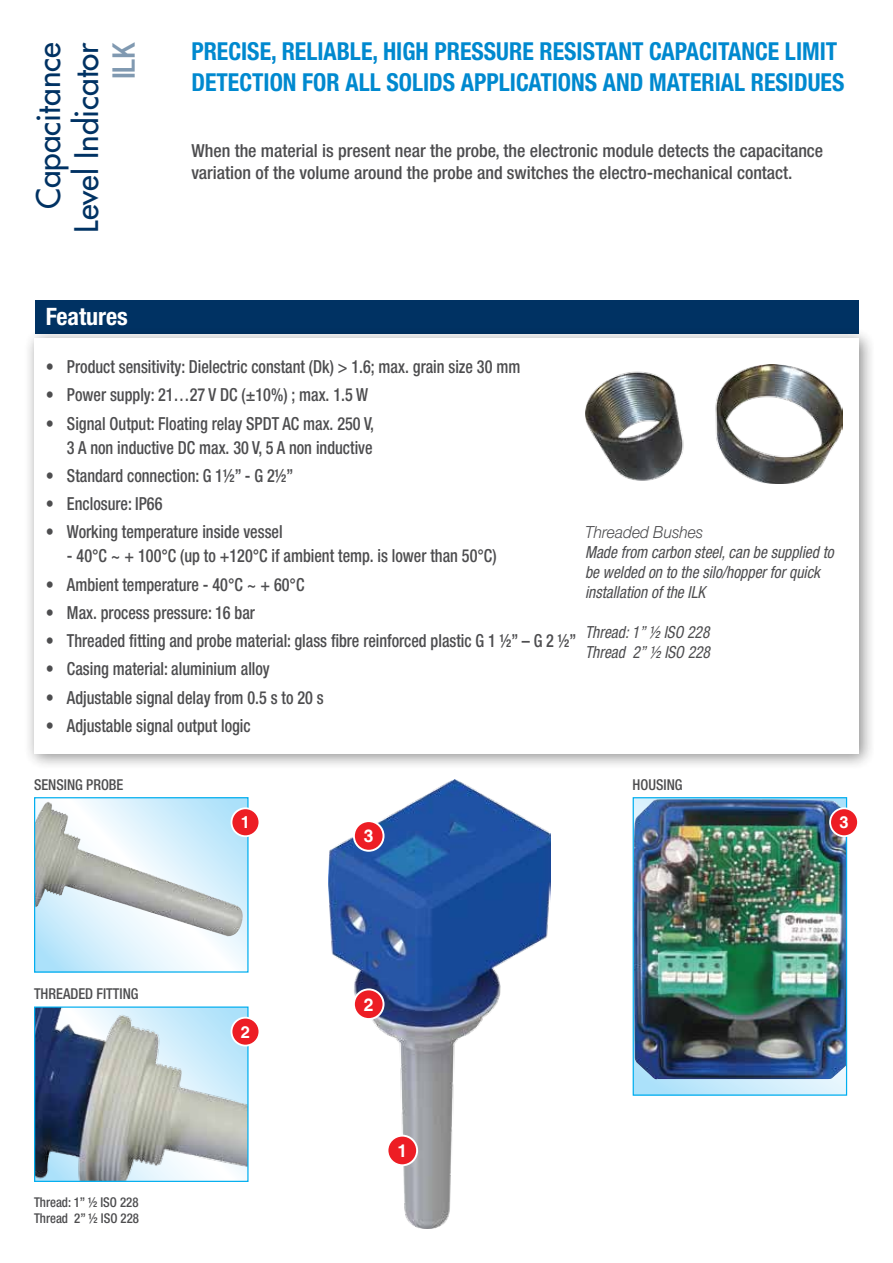
<style>
.page{position:relative;width:893px;height:1263px;background:#fff}
.page>*{position:absolute;margin:0;border:0;box-sizing:border-box;transform-origin:0 0}
.t1{font:500 31.65px/38px "Futura Std";color:#003263;text-align:right}
.t2{font:500 condensed 31.2px "Helvetica Neue LT Std";color:#8099b1}
.t3{font:700 condensed 24.75px/31px "Helvetica Neue LT Std";color:#0089cf;scale:.96 1}
.t4{font:700 condensed 24px "Helvetica Neue LT Std";color:#fff}
.t5{font:500 condensed 18px/24px "Helvetica Neue LT Std";color:#4d4d4f;text-align:right;scale:.9 1}
.t6{font:500 condensed 18px/21.6px "Helvetica Neue LT Std";color:#4d4d4f}
.t7{font:700 17.55px "Helvetica";color:#fff}
.t8{font:italic condensed 16.65px/20.1px "Helvetica Neue LT Std";color:#4d4d4f;scale:.93 1}
.t9{font:italic 300 16.65px "Helvetica Neue LT Std";color:#4d4d4f;scale:.93 1}
.t10{font:700 16.5px "Helvetica";color:#fff}
.t11{font:500 condensed 15px "Helvetica Neue LT Std";color:#4d4d4f;scale:.95 1}
.t12{font:500 condensed 13.5px/16.2px "Helvetica Neue LT Std";color:#4d4d4f;scale:.95 1}
</style>
<div class="page">
<div style="left:36px;top:300px;width:823px;height:33px;background:#003263"></div>
<div style="left:23px;top:327px;width:853px;height:444px;background:#000;opacity:.5"></div>
<div style="left:34px;top:338px;width:825px;height:416px;background:#fff"></div>
<img style="left:585px;top:364px;width:258px;height:120px">
<div style="left:633px;top:798px;width:213px;height:297px;background:linear-gradient(to right,#a7dffa,#e9f6fd)"></div>
<img style="left:635px;top:799px;width:210px;height:281px">
<div style="left:633px;top:797px;width:214px;height:299px;border:1px solid #00aeef"></div>
<div style="left:830px;top:808px;width:28px;height:28px;background:#ed1d24;border-radius:50%"></div>
<div style="left:829px;top:807px;width:30px;height:30px;border:2px solid #fff;border-radius:50%"></div>
<svg style="left:36px;top:799px;width:211px;height:171px"></svg>
<img style="left:36px;top:802px;width:211px;height:136px">
<div style="left:34px;top:797px;width:215px;height:175px;border:1px solid #00aeef"></div>
<div style="left:231px;top:808px;width:28px;height:28px;background:#ed1d24;border-radius:50%"></div>
<div style="left:231px;top:807px;width:29px;height:30px;border:2px solid #fff;border-radius:50%"></div>
<img style="left:36px;top:1008px;width:211px;height:172px">
<div style="left:34px;top:1006px;width:215px;height:176px;border:1px solid #00aeef"></div>
<div style="left:231px;top:1018px;width:28px;height:27px;background:#ed1d24;border-radius:50%"></div>
<div style="left:231px;top:1017px;width:29px;height:29px;border:2px solid #fff;border-radius:50%"></div>
<img style="left:329px;top:779px;width:221px;height:450px">
<div style="left:387px;top:1135px;width:30px;height:30px;background:#ed1d24;border-radius:50%"></div>
<div style="left:386px;top:1135px;width:32px;height:31px;border:2px solid #fff;border-radius:50%"></div>
<div style="left:354px;top:989px;width:30px;height:30px;background:#ed1d24;border-radius:50%"></div>
<div style="left:353px;top:988px;width:31px;height:32px;border:2px solid #fff;border-radius:50%"></div>
<div style="left:354px;top:821px;width:30px;height:30px;background:#ed1d24;border-radius:50%"></div>
<div style="left:353px;top:820px;width:31px;height:32px;border:2px solid #fff;border-radius:50%"></div>
<h1 class="t1" style="left:30px;top:233px;width:192px;rotate:-90deg">Capacitance<br>Level Indicator</h1>
<h2 class="t2" style="left:105px;top:79px;width:39px;rotate:-90deg">ILK</h2>
<h3 class="t3" style="left:191px;top:36px;width:682px">PRECISE, RELIABLE, HIGH PRESSURE RESISTANT CAPACITANCE LIMIT<br>DETECTION FOR ALL SOLIDS APPLICATIONS AND MATERIAL RESIDUES</h3>
<p class="t6" style="left:191px;top:140px;width:633px">When the material is present near the probe, the electronic module detects the capacitance variation of the volume around the probe and switches the electro-mechanical contact.</p>
<h3 class="t4" style="left:46px;top:301px;width:84px">Features</h3>
<p class="t5" style="left:46px;top:354px;width:529px">• Product sensitivity: Dielectric constant (Dk) &gt; 1.6; max. grain size 30 mm</p>
<p class="t5" style="left:46px;top:383px;width:360px">• Power supply: 21…27 V DC (±10%) ; max. 1.5 W</p>
<p class="t5" style="left:46px;top:411px;width:366px">• Signal Output: Floating relay SPDT AC max. 250 V,<br>3 A non inductive DC max. 30 V, 5 A non inductive</p>
<p class="t5" style="left:46px;top:463px;width:277px">• Standard connection: G 1½” - G 2½”</p>
<p class="t5" style="left:46px;top:491px;width:131px">• Enclosure: IP66</p>
<p class="t5" style="left:46px;top:520px;width:265px">• Working temperature inside vessel</p>
<p class="t5" style="left:67px;top:544px;width:479px">- 40°C ~ + 100°C (up to +120°C if ambient temp. is lower than 50°C)</p>
<p class="t5" style="left:46px;top:572px;width:289px">• Ambient temperature - 40°C ~ + 60°C</p>
<p class="t5" style="left:46px;top:600px;width:234px">• Max. process pressure: 16 bar</p>
<p class="t5" style="left:46px;top:628px;width:591px">• Threaded fitting and probe material: glass fibre reinforced plastic G 1 ½” – G 2 ½”</p>
<p class="t5" style="left:46px;top:657px;width:251px">• Casing material: aluminium alloy</p>
<p class="t5" style="left:46px;top:685px;width:311px">• Adjustable signal delay from 0.5 s to 20 s</p>
<p class="t5" style="left:46px;top:713px;width:229px">• Adjustable signal output logic</p>
<p class="t9" style="left:585px;top:522px;width:129px">Threaded Bushes</p>
<p class="t8" style="left:585px;top:543px;width:269px">Made from carbon steel, can be supplied to be welded on to the silo/hopper for quick installation of the ILK</p>
<p class="t8" style="left:585px;top:623px;width:136px">Thread: 1” ½ ISO 228<br>Thread 2” ½ ISO 228</p>
<p class="t11" style="left:34px;top:775px;width:96px">SENSING PROBE</p>
<p class="t10" style="left:241px;top:812px;width:11px">1</p>
<p class="t7" style="left:364px;top:825px;width:11px">3</p>
<p class="t11" style="left:633px;top:775px;width:54px">HOUSING</p>
<p class="t10" style="left:839px;top:812px;width:11px">3</p>
<p class="t11" style="left:34px;top:985px;width:111px">THREADED FITTING</p>
<p class="t12" style="left:34px;top:1193px;width:112px">Thread: 1” ½ ISO 228<br>Thread 2” ½ ISO 228</p>
<p class="t10" style="left:241px;top:1022px;width:11px">2</p>
<p class="t7" style="left:364px;top:994px;width:11px">2</p>
<p class="t7" style="left:397px;top:1140px;width:11px">1</p>
</div>
